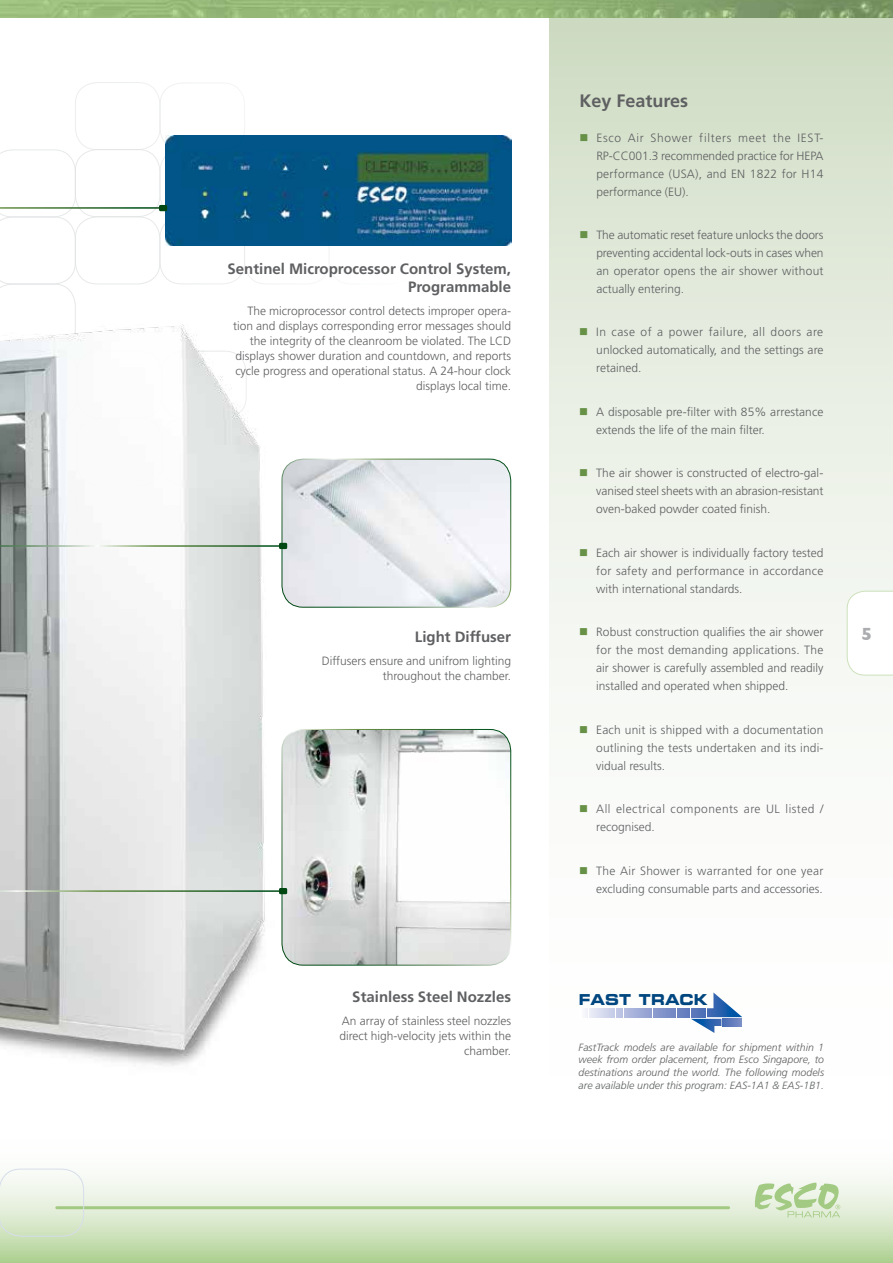
<style>
.page{position:relative;width:893px;height:1263px;background:#fff}
.page>*{position:absolute;margin:0;border:0;box-sizing:border-box;transform-origin:0 0}
.t1{font:700 18px "Frutiger LT Std";color:#5f6062}
.t2{font:700 18px "Gill Sans";color:#aaacaf}
.t3{font:15.15px "Eurostile LT Std Bold Ex 2";color:#00467f;scale:.89 1}
.t4{font:700 15px/18px "Frutiger LT Std";color:#5f6062;text-align:right}
.t5{font:300 12px/18px "Frutiger LT Std";color:#5f6062;text-align:justify}
.t6{font:300 12px/18px "Frutiger LT Std";letter-spacing:.04em;color:#5f6062}
.t7{font:italic 300 10.5px/12.6px "Frutiger LT Std";letter-spacing:.005em;color:#5f6062;text-align:justify}
</style>
<div class="page">
<svg style="left:550px;top:17px;width:343px;height:675px"></svg>
<img style="left:0;top:0;width:893px;height:17px">
<svg style="left:1px;top:1168px;width:892px;height:95px"></svg>
<svg style="left:0;top:1236px;width:1px;height:27px"></svg>
<hr style="left:57px;top:1206px;width:672px;height:3px;background:#a3ca83">
<svg style="left:755px;top:1182px;width:85px;height:35px;background:#cbe0b9"></svg>
<div style="left:329px;top:216px;width:85px;height:68px;border:1px solid #caccce;border-radius:22px"></div>
<div style="left:75px;top:82px;width:85px;height:68px;border:1px solid #caccce;border-radius:22px"></div>
<div style="left:160px;top:83px;width:85px;height:67px;border:1px solid #caccce;border-radius:22px"></div>
<svg style="left:0;top:1169px;width:84px;height:67px"></svg>
<img style="left:0;top:607px;width:299px;height:459px">
<svg style="left:585px;top:992px;width:157px;height:41px"></svg>
<svg style="left:0;top:149px;width:295px;height:471px"></svg>
<svg style="left:0;top:639px;width:295px;height:253px"></svg>
<img style="left:282px;top:459px;width:229px;height:148px">
<div style="left:282px;top:459px;width:229px;height:148px;border:1px solid #fff;border-radius:21px"></div>
<img style="left:282px;top:729px;width:229px;height:236px">
<div style="left:282px;top:729px;width:229px;height:236px;border:1px solid #fff;border-radius:21px"></div>
<img style="left:166px;top:135px;width:346px;height:110px">
<div style="left:279px;top:543px;width:8px;height:6px;background:#004712"></div>
<div style="left:279px;top:888px;width:8px;height:6px;background:#004712"></div>
<div style="left:159px;top:205px;width:8px;height:6px;background:#004712"></div>
<svg style="left:847px;top:591px;width:46px;height:84px"></svg>
<svg style="left:580px;top:134px;width:7px;height:7px"></svg>
<svg style="left:580px;top:231px;width:7px;height:7px"></svg>
<svg style="left:580px;top:329px;width:7px;height:7px"></svg>
<svg style="left:580px;top:408px;width:7px;height:7px"></svg>
<svg style="left:580px;top:469px;width:7px;height:7px"></svg>
<svg style="left:580px;top:549px;width:7px;height:7px"></svg>
<svg style="left:580px;top:628px;width:7px;height:7px"></svg>
<p class="t4" style="left:227px;top:259px;width:285px">Sentinel Microprocessor Control System,<br>Programmable</p>
<p class="t5" style="left:233px;top:304px;width:279px;line-height:15px;text-align:right">The microprocessor control detects improper opera&shy;tion and displays corresponding error messages should the integrity of the cleanroom be violated. The LCD displays shower duration and countdown, and reports cycle progress and operational status. A 24-hour clock displays local time.</p>
<p class="t4" style="left:415px;top:628px;width:98px">Light Diffuser</p>
<p class="t5" style="left:322px;top:654px;width:191px;line-height:15px;text-align:right">Diffusers ensure and unifrom lighting throughout the chamber.</p>
<p class="t4" style="left:352px;top:987px;width:160px">Stainless Steel Nozzles</p>
<p class="t5" style="left:339px;top:1014px;width:173px;line-height:15px;text-align:right">An array of stainless steel nozzles direct high-velocity jets within the chamber.</p>
<h1 class="t1" style="left:579px;top:90px;width:110px">Key Features</h1>
<p class="t5" style="left:596px;top:129px;width:229px">Esco Air Shower filters meet the IEST-RP-CC001.3 recommended practice for HEPA performance (USA), and EN 1822 for H14 performance (EU).</p>
<p class="t5" style="left:596px;top:226px;width:229px">The automatic reset feature unlocks the doors preventing accidental lock-outs in cases when an operator opens the air shower without actually entering.</p>
<p class="t5" style="left:596px;top:323px;width:229px">In case of a power failure, all doors are unlocked automatically, and the settings are retained.</p>
<p class="t5" style="left:596px;top:403px;width:229px">A disposable pre-filter with 85% arrestance extends the life of the main filter.</p>
<p class="t5" style="left:596px;top:464px;width:229px">The air shower is constructed of electro-gal&shy;vanised steel sheets with an abrasion-resistant oven-baked powder coated finish.</p>
<p class="t5" style="left:596px;top:544px;width:229px">Each air shower is individually factory tested for safety and performance in accordance with international standards.</p>
<p class="t5" style="left:596px;top:623px;width:229px">Robust construction qualifies the air shower for the most demanding applications. The air shower is carefully assembled and readily installed and operated when shipped.</p>
<p class="t5" style="left:596px;top:721px;width:229px">Each unit is shipped with a documentation outlining the tests undertaken and its indi&shy;vidual results.</p>
<p class="t6" style="left:596px;top:800px;width:229px">All electrical components are UL listed / recognised.</p>
<p class="t5" style="left:596px;top:862px;width:229px">The Air Shower is warranted for one year excluding consumable parts and accessories.</p>
<h1 class="t2" style="left:861px;top:619px;width:12px">5</h1>
<p class="t3" style="left:579px;top:988px;width:146px">FAST TRACK</p>
<p class="t7" style="left:579px;top:1041px;width:247px">FastTrack models are available for shipment within 1 week from order placement, from Esco Singapore, to destinations around the world. The following models are available under this program: EAS-1A1 &amp; EAS-1B1.</p>
</div>
